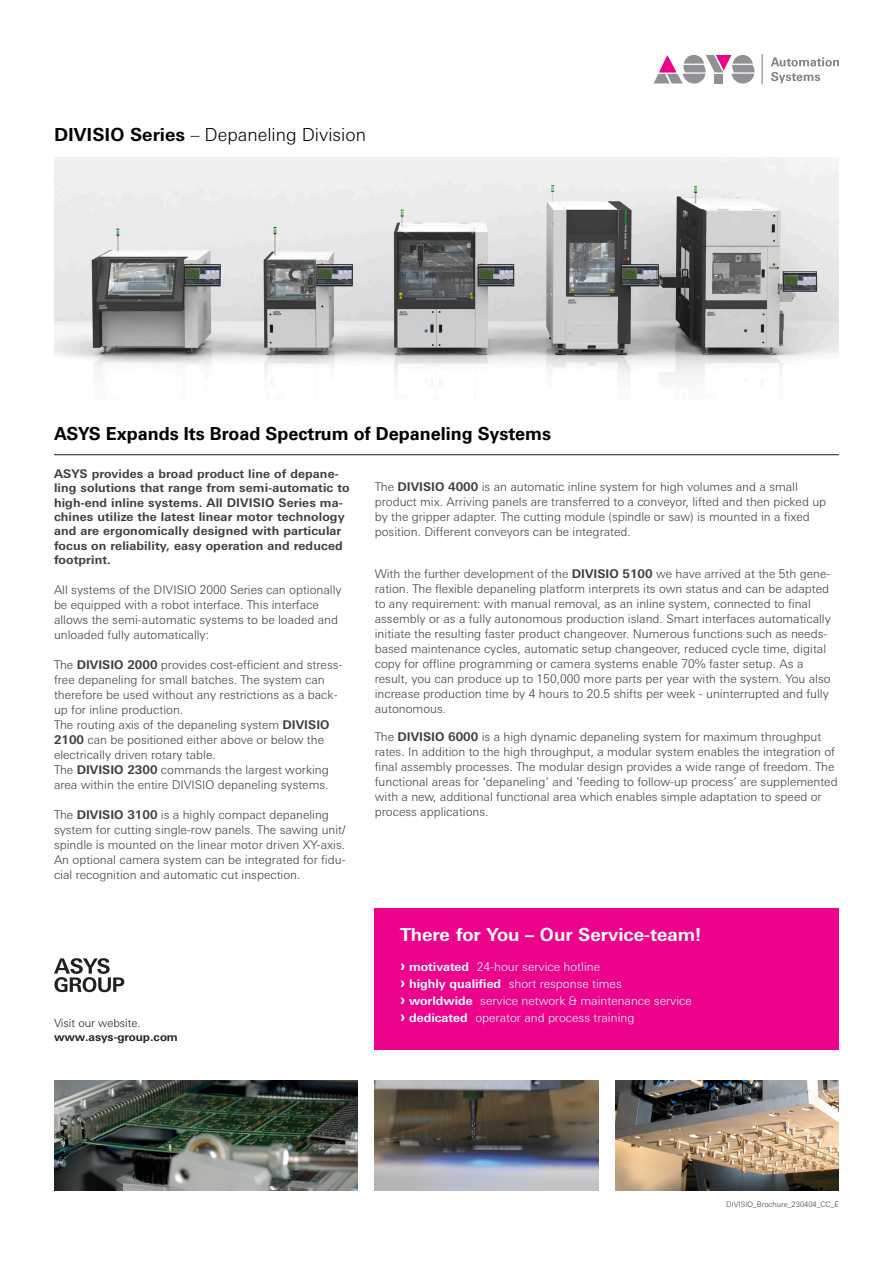
<style>
.page{position:relative;width:893px;height:1263px;background:#fff}
.page>*{position:absolute;margin:0;border:0;box-sizing:border-box;transform-origin:0 0}
.t1{font:700 18px "Univers LT";color:#000001}
.t2{font:300 18px "Univers Next Pro";color:#000001}
.t3{font:700 18px "Univers Next Pro";color:#fff}
.t4{font:300 12px/15px "Univers Next Pro";color:#3e3e3f}
.t5{font:700 12px/14.4px "Univers Next Pro";letter-spacing:.01em;color:#3e3e3f}
.t6{font:300 12px "Univers Next Pro";color:#fff}
.t7{font:700 11.25px "Univers Next Pro";color:#231f20}
.t8{font:300 11.25px "Univers Next Pro";color:#231f20}
.t9{font:300 7.5px "Univers Next Pro";color:#3e3e3f}
.s1{font-weight:700}
.s2{font-weight:700;font-size:16.5px}
</style>
<div class="page">
<img style="left:54px;top:157px;width:785px;height:219px">
<img style="left:615px;top:1080px;width:224px;height:111px">
<img style="left:375px;top:1080px;width:223px;height:111px">
<img style="left:54px;top:1080px;width:304px;height:111px">
<svg style="left:654px;top:55px;width:100px;height:29px"></svg>
<hr style="left:762px;top:54px;width:1px;height:30px;background:#76787b">
<svg style="left:771px;top:72px;width:49px;height:11px"></svg>
<svg style="left:771px;top:57px;width:68px;height:9px"></svg>
<hr style="left:54px;top:454px;width:785px;height:1px;background:#231f20">
<svg style="left:54px;top:958px;width:70px;height:34px"></svg>
<div style="left:375px;top:908px;width:464px;height:142px;background:#ed028c"></div>
<p class="t2" style="left:54px;top:124px;width:314px"><span class="s1">DIVISIO Series</span> – Depaneling Division</p>
<p class="t1" style="left:54px;top:423px;width:498px">ASYS Expands Its Broad Spectrum of Depaneling Systems</p>
<p class="t5" style="left:54px;top:466px;width:297px">ASYS provides a broad product line of depane&shy;ling solutions that range from semi-automatic to high-end inline systems. All DIVISIO Series ma&shy;chines utilize the latest linear motor technology and are ergonomically designed with particular focus on reliability, easy operation and reduced footprint.</p>
<p class="t4" style="left:54px;top:582px;width:289px">All systems of the DIVISIO 2000 Series can optionally be equipped with a robot interface. This interface allows the semi-automatic systems to be loaded and unloaded fully automatically:</p>
<p class="t4" style="left:54px;top:657px;width:290px">The <span class="s1">DIVISIO 2000</span> provides cost-efficient and stress&shy;free depaneling for small batches. The system can therefore be used without any restrictions as a back&shy;up for inline production.</p>
<p class="t4" style="left:54px;top:717px;width:277px">The routing axis of the depaneling system <span class="s1">DIVISIO<br>2100</span> can be positioned either above or below the electrically driven rotary table.</p>
<p class="t4" style="left:54px;top:762px;width:276px">The <span class="s1">DIVISIO 2300</span> commands the largest working area within the entire DIVISIO depaneling systems.</p>
<p class="t4" style="left:54px;top:807px;width:293px">The <span class="s1">DIVISIO 3100</span> is a highly compact depaneling system for cutting single-row panels. The sawing unit/ spindle is mounted on the linear motor driven XY-axis.<br>An optional camera system can be integrated for fidu&shy;cial recognition and automatic cut inspection.</p>
<p class="t4" style="left:375px;top:479px;width:453px">The <span class="s1">DIVISIO 4000</span> is an automatic inline system for high volumes and a small product mix. Arriving panels are transferred to a conveyor, lifted and then picked up by the gripper adapter. The cutting module (spindle or saw) is mounted in a fixed position. Different conveyors can be integrated.</p>
<p class="t4" style="left:375px;top:566px;width:457px">With the further development of the <span class="s1">DIVISIO 5100</span> we have arrived at the 5th gene&shy;ration. The flexible depaneling platform interprets its own status and can be adapted to any requirement: with manual removal, as an inline system, connected to final assembly or as a fully autonomous production island. Smart interfaces automatically initiate the resulting faster product changeover. Numerous functions such as needs&shy;based maintenance cycles, automatic setup changeover, reduced cycle time, digital copy for offline programming or camera systems enable 70% faster setup. As a result, you can produce up to 150,000 more parts per year with the system. You also increase production time by 4 hours to 20.5 shifts per week - uninterrupted and fully autonomous.</p>
<p class="t4" style="left:375px;top:729px;width:464px">The <span class="s1">DIVISIO 6000</span> is a high dynamic depaneling system for maximum throughput rates. In addition to the high throughput, a modular system enables the integration of final assembly processes. The modular design provides a wide range of freedom. The functional areas for ‘depaneling’ and ‘feeding to follow-up process’ are supplemented with a new, additional functional area which enables simple adaptation to speed or process applications.</p>
<p class="t8" style="left:54px;top:1016px;width:88px">Visit our website.</p>
<p class="t7" style="left:54px;top:1030px;width:125px">www.asys-group.com</p>
<p class="t3" style="left:400px;top:924px;width:303px">There for You – Our Service-team!</p>
<p class="t6" style="left:400px;top:959px;width:201px"><span class="s2">›</span> <span class="s1">motivated</span> 24-hour service hotline</p>
<p class="t6" style="left:400px;top:976px;width:223px"><span class="s2">›</span> <span class="s1">highly qualified</span> short response times</p>
<p class="t6" style="left:400px;top:993px;width:293px"><span class="s2">›</span> <span class="s1">worldwide</span> service network &amp; maintenance service</p>
<p class="t6" style="left:400px;top:1010px;width:236px"><span class="s2">›</span> <span class="s1">dedicated</span> operator and process training</p>
<p class="t9" style="left:726px;top:1200px;width:114px">DIVISIO_Brochure_230404_CC_E</p>
</div>
